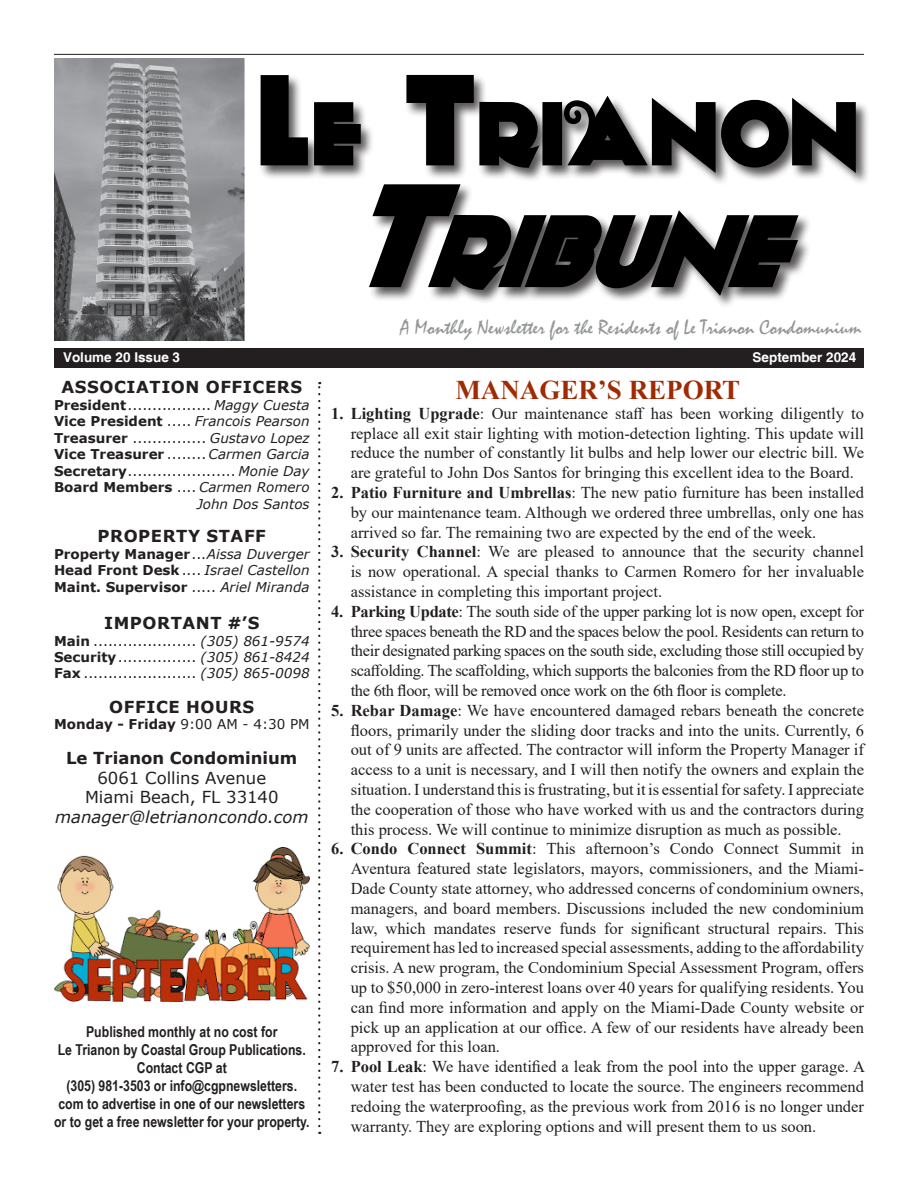
<style>
.page{position:relative;width:918px;height:1188px;background:#fff}
.page>*{position:absolute;margin:0;border:0;box-sizing:border-box;transform-origin:0 0}
.t1{font:italic 105px "Anagram";color:#000}
.t2{font:92.4px "Anagram";letter-spacing:.015em;color:#000}
.t3{font:700 27px "Times New Roman";color:#a02a02}
.t4{font:21px "Mistral";color:#949698}
.t5{font:16.5px/19.8px "Times New Roman";color:#231f20;text-align:justify}
.t6{font:700 16.5px "Verdana";letter-spacing:.035em;color:#231f20}
.t7{font:16.5px "Verdana";color:#231f20}
.t8{font:italic 16.5px "Verdana";color:#231f20}
.t9{font:700 16.5px "Verdana";color:#231f20}
.t10{font:700 15px/18px "Arial Narrow";color:#231f20;text-align:center}
.t11{font:13.5px "Verdana";color:#231f20}
.t12{font:700 13.5px "Verdana";color:#231f20}
.t13{font:italic 13.5px/16.5px "Verdana";color:#231f20;text-align:right}
.t14{font:700 13.5px "Helvetica";color:#fff}
.s1{font-size:132px}
.s2{font-size:150px}
.s3{font-weight:700}
.s4{font-style:italic}
.s5{font-weight:700;font-style:normal}
.s6{font-style:normal}
.s7{font-weight:400}
.s8{font-weight:400;font-style:italic}
</style>
<div class="page">
<div style="left:259px;top:74px;width:611px;height:113px;background:#231f20;opacity:.75"></div>
<div style="left:54px;top:348px;width:810px;height:19px;background:#231f20"></div>
<svg style="left:318px;top:382px;width:2px;height:744px"></svg>
<hr style="left:54px;top:54px;width:810px;height:1px;background:#231f20">
<img style="left:54px;top:59px;width:190px;height:282px">
<div style="left:368px;top:183px;width:445px;height:126px;background:#231f20;opacity:.75"></div>
<img style="left:54px;top:848px;width:256px;height:153px">
<p class="t2" style="left:260px;top:77px;width:601px"><span class="s1">L</span>E <span class="s1">T</span>RIANON</p>
<p class="t1" style="left:345px;top:186px;width:484px"><span class="s2">T</span>RIBUNE</p>
<p class="t4" style="left:400px;top:315px;width:463px">A Monthly Newsletter for the Residents of Le Trianon Condomunium</p>
<p class="t14" style="left:63px;top:349px;width:119px">Volume 20 Issue 3</p>
<p class="t14" style="left:753px;top:349px;width:105px">September 2024</p>
<p class="t6" style="left:61px;top:376px;width:242px">ASSOCIATION OFFICERS</p>
<p class="t11" style="left:54px;top:396px;width:257px"><span class="s3">President</span>................. <span class="s4">Maggy Cuesta</span></p>
<p class="t13" style="left:54px;top:413px;width:257px"><span class="s5">Vice President</span> <span class="s6">.....</span> Francois Pearson</p>
<p class="t11" style="left:54px;top:429px;width:257px"><span class="s3">Treasurer</span> ............... <span class="s4">Gustavo Lopez</span></p>
<p class="t12" style="left:54px;top:445px;width:257px">Vice Treasurer <span class="s7">........</span> <span class="s8">Carmen Garcia</span></p>
<p class="t11" style="left:54px;top:462px;width:257px"><span class="s3">Secretary</span>...................... <span class="s4">Monie Day</span></p>
<p class="t13" style="left:54px;top:479px;width:257px"><span class="s5">Board Members</span> <span class="s6">....</span> Carmen Romero<br>John Dos Santos</p>
<p class="t6" style="left:98px;top:524px;width:170px">PROPERTY STAFF</p>
<p class="t12" style="left:54px;top:544px;width:257px">Property Manager<span class="s7">...</span><span class="s8">Aissa Duverger</span></p>
<p class="t13" style="left:54px;top:562px;width:257px"><span class="s5">Head Front Desk</span><span class="s6">....</span> Israel Castellon</p>
<p class="t12" style="left:54px;top:577px;width:257px">Maint. Supervisor <span class="s7">.....</span> <span class="s8">Ariel Miranda</span></p>
<p class="t6" style="left:104px;top:612px;width:157px">IMPORTANT #’S</p>
<p class="t11" style="left:54px;top:631px;width:257px"><span class="s3">Main</span> ..................... <span class="s4">(305) 861-9574</span></p>
<p class="t11" style="left:54px;top:648px;width:257px"><span class="s3">Security</span>................ <span class="s4">(305) 861-8424</span></p>
<p class="t11" style="left:54px;top:664px;width:257px"><span class="s3">Fax</span> ....................... <span class="s4">(305) 865-0098</span></p>
<p class="t6" style="left:109px;top:695px;width:146px">OFFICE HOURS</p>
<p class="t12" style="left:54px;top:715px;width:257px">Monday - Friday <span class="s7">9:00 AM - 4:30 PM</span></p>
<p class="t9" style="left:66px;top:746px;width:233px">Le Trianon Condominium</p>
<p class="t7" style="left:97px;top:766px;width:170px">6061 Collins Avenue</p>
<p class="t7" style="left:85px;top:786px;width:195px">Miami Beach, FL 33140</p>
<p class="t8" style="left:55px;top:806px;width:255px">manager@letrianoncondo.com</p>
<p class="t10" style="left:86px;top:1022px;width:193px">Published monthly at no cost for</p>
<p class="t10" style="left:58px;top:1040px;width:250px">Le Trianon by Coastal Group Publications.<br>Contact CGP at</p>
<p class="t10" style="left:54px;top:1076px;width:257px">(305) 981-3503 or info@cgpnewsletters. com to advertise in one of our newsletters or to get a free newsletter for your property.</p>
<p class="t3" style="left:455px;top:370px;width:286px">MANAGER’S REPORT</p>
<p class="t5" style="left:351px;top:403px;width:515px;text-indent:-20px"><span class="s3">1. Lighting Upgrade</span>: Our maintenance staff has been working diligently to replace all exit stair lighting with motion-detection lighting. This update will reduce the number of constantly lit bulbs and help lower our electric bill. We are grateful to John Dos Santos for bringing this excellent idea to the Board.</p>
<p class="t5" style="left:351px;top:482px;width:515px;text-indent:-20px"><span class="s3">2. Patio Furniture and Umbrellas</span>: The new patio furniture has been installed by our maintenance team. Although we ordered three umbrellas, only one has arrived so far. The remaining two are expected by the end of the week.</p>
<p class="t5" style="left:351px;top:541px;width:515px;text-indent:-20px"><span class="s3">3. Security Channel</span>: We are pleased to announce that the security channel is now operational. A special thanks to Carmen Romero for her invaluable assistance in completing this important project.</p>
<p class="t5" style="left:351px;top:601px;width:515px;text-indent:-20px"><span class="s3">4. Parking Update</span>: The south side of the upper parking lot is now open, except for three spaces beneath the RD and the spaces below the pool. Residents can return to their designated parking spaces on the south side, excluding those still occupied by scaffolding. The scaffolding, which supports the balconies from the RD floor up to the 6th floor, will be removed once work on the 6th floor is complete.</p>
<p class="t5" style="left:351px;top:700px;width:515px;text-indent:-20px"><span class="s3">5. Rebar Damage</span>: We have encountered damaged rebars beneath the concrete floors, primarily under the sliding door tracks and into the units. Currently, 6 out of 9 units are affected. The contractor will inform the Property Manager if access to a unit is necessary, and I will then notify the owners and explain the situation. I understand this is frustrating, but it is essential for safety. I appreciate the cooperation of those who have worked with us and the contractors during this process. We will continue to minimize disruption as much as possible.</p>
<p class="t5" style="left:351px;top:838px;width:515px;text-indent:-20px"><span class="s3">6. Condo Connect Summit</span>: This afternoon’s Condo Connect Summit in Aventura featured state legislators, mayors, commissioners, and the Miami-Dade County state attorney, who addressed concerns of condominium owners, managers, and board members. Discussions included the new condominium law, which mandates reserve funds for significant structural repairs. This requirement has led to increased special assessments, adding to the affordability crisis. A new program, the Condominium Special Assessment Program, offers up to $50,000 in zero-interest loans over 40 years for qualifying residents. You can find more information and apply on the Miami-Dade County website or pick up an application at our office. A few of our residents have already been approved for this loan.</p>
<p class="t5" style="left:351px;top:1056px;width:516px;text-indent:-20px"><span class="s3">7. Pool Leak</span>: We have identified a leak from the pool into the upper garage. A water test has been conducted to locate the source. The engineers recommend redoing the waterproofing, as the previous work from 2016 is no longer under warranty. They are exploring options and will present them to us soon.</p>
</div>
